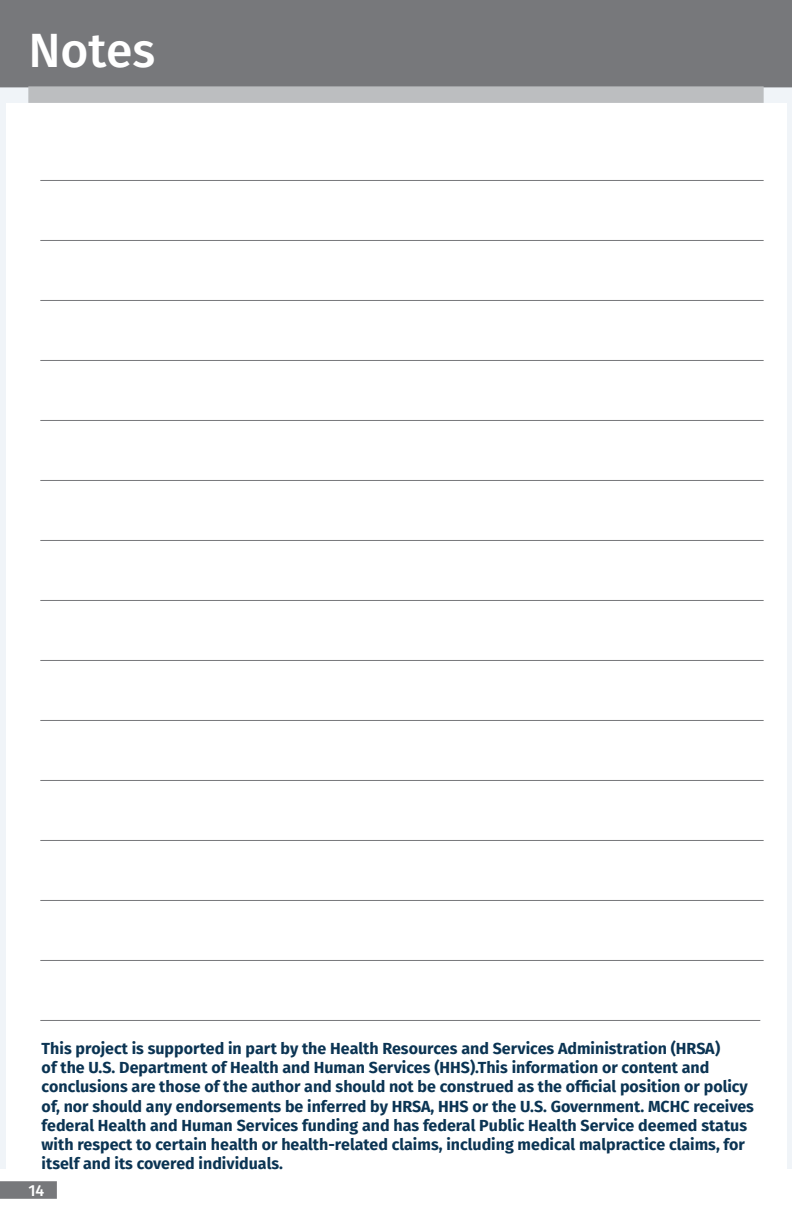
<style>
.page{position:relative;width:792px;height:1224px;background:#fff}
.page>*{position:absolute;margin:0;border:0;box-sizing:border-box;transform-origin:0 0}
.t1{font:500 48px "Fira Sans";color:#fff}
.t2{font:700 16px/19.2px "Fira Sans";color:#0b3453}
.t3{font:500 16px "Fira Sans";color:#fff}
</style>
<div class="page">
<svg style="left:0;top:1181px;width:57px;height:18px"></svg>
<div style="left:0;top:0;width:792px;height:87px;background:#77787b"></div>
<div style="left:28px;top:86px;width:736px;height:17px;background:#bcbec0"></div>
<hr style="left:40px;top:180px;width:724px;height:1px;background:#77787b">
<hr style="left:40px;top:240px;width:724px;height:1px;background:#77787b">
<hr style="left:40px;top:300px;width:724px;height:1px;background:#77787b">
<hr style="left:40px;top:360px;width:724px;height:1px;background:#77787b">
<hr style="left:40px;top:420px;width:724px;height:1px;background:#77787b">
<hr style="left:40px;top:480px;width:724px;height:1px;background:#77787b">
<hr style="left:40px;top:540px;width:724px;height:1px;background:#77787b">
<hr style="left:40px;top:600px;width:724px;height:1px;background:#77787b">
<hr style="left:40px;top:660px;width:724px;height:1px;background:#77787b">
<hr style="left:40px;top:720px;width:724px;height:1px;background:#77787b">
<hr style="left:40px;top:780px;width:724px;height:1px;background:#77787b">
<hr style="left:40px;top:840px;width:724px;height:1px;background:#77787b">
<hr style="left:40px;top:900px;width:724px;height:1px;background:#77787b">
<hr style="left:40px;top:960px;width:724px;height:1px;background:#77787b">
<hr style="left:40px;top:1020px;width:720px;height:1px;background:#77787b">
<h1 class="t1" style="left:28px;top:12px;width:129px">Notes</h1>
<p class="t2" style="left:42px;top:1038px;width:714px">This project is supported in part by the Health Resources and Services Administration (HRSA)<br>of the U.S. Department of Health and Human Services (HHS).This information or content and conclusions are those of the author and should not be construed as the official position or policy of, nor should any endorsements be inferred by HRSA, HHS or the U.S. Government. MCHC receives federal Health and Human Services funding and has federal Public Health Service deemed status with respect to certain health or health-related claims, including medical malpractice claims, for itself and its covered individuals.</p>
<p class="t3" style="left:28px;top:1177px;width:17px">14</p>
</div>
